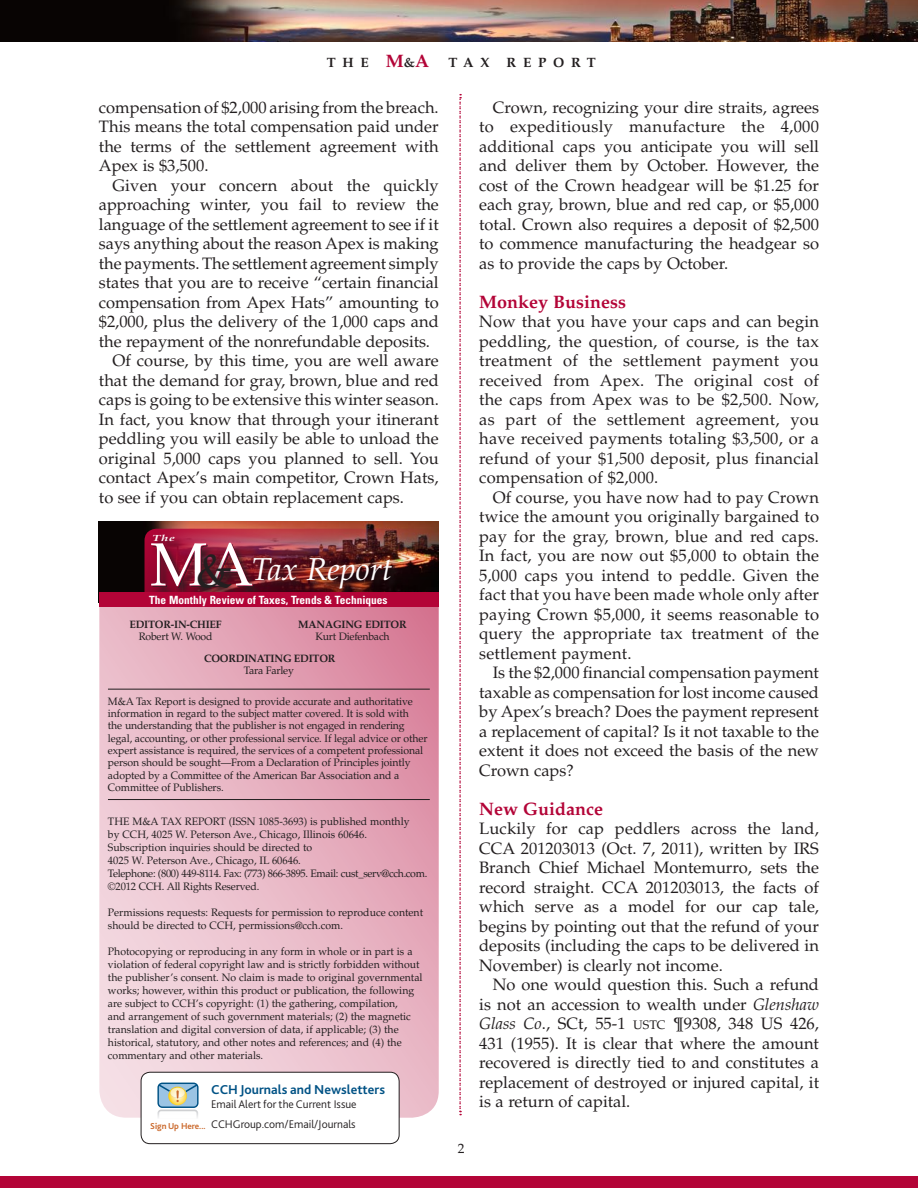
<style>
.page{position:relative;width:918px;height:1188px;background:#fff}
.page>*{position:absolute;margin:0;border:0;box-sizing:border-box;transform-origin:0 0}
.t1{font:italic 31.65px "Palatino";color:#fff}
.t2{font:700 18px "Palatino";color:#b30437}
.t3{font:16.5px/19.5px "Palatino";color:#231f20;text-align:justify}
.t4{font:700 13.5px "Bliss 2";color:#005285}
.t5{font:700 13.5px "Palatino";color:#231f20}
.t6{font:13.5px "Palatino";color:#231f20}
.t7{font:300 11.7px/20.7px "Bliss 2";color:#231f20;text-align:right}
.t8{font:700 condensed 11.4px "Univers";color:#fff}
.t9{font:10.8px/12.9px "Palatino";color:#231f20}
.t10{font:700 10.8px "Palatino";letter-spacing:-.02em;color:#231f20}
.t11{font:10.8px "Palatino";letter-spacing:-.02em;color:#231f20}
.t12{font:italic 700 8.85px "Palatino";color:#fff;scale:1.47 1}
.s1{font-size:18px;color:#b30437}
.s2{font-style:normal;font-size:60.75px;color:#231f20}
.s3{font-style:normal;font-size:47.55px;color:#231f20}
.s4{font-weight:700;font-size:9px;color:#cb692c}
.s5{font-style:italic}
.s6{font-size:12.3px}
</style>
<div class="page">
<div style="left:0;top:1177px;width:918px;height:11px;background:#b30437"></div>
<img style="left:0;top:0;width:918px;height:42px">
<svg style="left:99px;top:522px;width:340px;height:596px;background:#e8b5c4"></svg>
<div style="left:141px;top:1072px;width:258px;height:72px;background:#fff;border-radius:9px"></div>
<div style="left:141px;top:1072px;width:259px;height:72px;border:1px solid #231f20;border-radius:9px"></div>
<svg style="left:157px;top:1083px;width:42px;height:35px"></svg>
<img style="left:99px;top:522px;width:340px;height:71px">
<img style="left:145px;top:529px;width:292px;height:75px;border-radius:12px">
<div style="left:152px;top:534px;width:31px;height:17px;background:#231f20;opacity:.75"></div>
<div style="left:253px;top:557px;width:149px;height:40px;background:#231f20;opacity:.75"></div>
<div style="left:152px;top:543px;width:111px;height:53px;background:#231f20;opacity:.75"></div>
<div style="left:198px;top:553px;width:43px;height:43px;background:#231f20;opacity:.75"></div>
<div style="left:99px;top:593px;width:340px;height:14px;background:#b30437"></div>
<svg style="left:459px;top:94px;width:2px;height:1021px"></svg>
<hr style="left:108px;top:689px;width:322px;height:1px;background:#231f20">
<hr style="left:108px;top:799px;width:322px;height:1px;background:#231f20">
<p class="t5" style="left:327px;top:55px;width:30px">T he</p>
<p class="t5" style="left:386px;top:55px;width:105px"><span class="s1">M</span>&amp;<span class="s1">A</span> Ta x</p>
<p class="t5" style="left:507px;top:55px;width:32px">R eport</p>
<p class="t3" style="left:99px;top:97px;width:341px">compensation of $2,000 arising from the breach.<br>This means the total compensation paid under the terms of the settlement agreement with Apex is $3,500.</p>
<p class="t3" style="left:112px;top:175px;width:328px">Given your concern about the quickly</p>
<p class="t3" style="left:99px;top:195px;width:341px">approaching winter, you fail to review the</p>
<p class="t3" style="left:99px;top:214px;width:341px">language of the settlement agreement to see if it</p>
<p class="t3" style="left:99px;top:234px;width:341px">says anything about the reason Apex is making</p>
<p class="t3" style="left:99px;top:253px;width:341px">the payments. The settlement agreement simply</p>
<p class="t3" style="left:99px;top:273px;width:341px">states that you are to receive “certain financial</p>
<p class="t3" style="left:99px;top:292px;width:341px">compensation from Apex Hats” amounting to</p>
<p class="t3" style="left:99px;top:312px;width:341px">$2,000, plus the delivery of the 1,000 caps and</p>
<p class="t3" style="left:99px;top:331px;width:333px">the repayment of the nonrefundable deposits.</p>
<p class="t3" style="left:112px;top:351px;width:328px">Of course, by this time, you are well aware</p>
<p class="t3" style="left:99px;top:370px;width:341px">that the demand for gray, brown, blue and red</p>
<p class="t3" style="left:99px;top:390px;width:341px">caps is going to be extensive this winter season.</p>
<p class="t3" style="left:99px;top:409px;width:341px">In fact, you know that through your itinerant</p>
<p class="t3" style="left:99px;top:429px;width:341px">peddling you will easily be able to unload the</p>
<p class="t3" style="left:99px;top:448px;width:341px">original 5,000 caps you planned to sell. You</p>
<p class="t3" style="left:99px;top:468px;width:341px">contact Apex’s main competitor, Crown Hats,</p>
<p class="t3" style="left:99px;top:487px;width:307px">to see if you can obtain replacement caps.</p>
<p class="t12" style="left:153px;top:533px;width:17px">The</p>
<h1 class="t1" style="left:152px;top:550px;width:243px"><span class="s2">MA</span><span class="s3">&amp;</span> Tax Report</h1>
<p class="t8" style="left:149px;top:593px;width:240px">The Monthly Review of Taxes, Trends &amp; Techniques</p>
<p class="t10" style="left:130px;top:618px;width:94px">EDITOR-IN-CHIEF</p>
<p class="t10" style="left:298px;top:618px;width:110px">MANAGING EDITOR</p>
<p class="t11" style="left:139px;top:630px;width:75px">Robert W. Wood</p>
<p class="t11" style="left:315px;top:630px;width:76px">Kurt Diefenbach</p>
<p class="t10" style="left:204px;top:652px;width:133px">COORDINATING EDITOR</p>
<p class="t11" style="left:244px;top:664px;width:52px">Tara Farley</p>
<p class="t9" style="left:108px;top:695px;width:321px;line-height:12.3px">M&amp;A Tax Report is designed to provide accurate and authoritative information in regard to the subject matter covered. It is sold with<br>the understanding that the publisher is not engaged in rendering legal, accounting, or other professional service. If legal advice or other expert assistance is required, the services of a competent professional person should be sought—From a Declaration of Principles jointly adopted by a Committee of the American Bar Association and a Committee of Publishers.</p>
<p class="t9" style="left:108px;top:815px;width:321px">THE M&amp;A TAX REPORT (ISSN 1085-3693) is published monthly<br>by CCH, 4025 W. Peterson Ave., Chicago, Illinois 60646.<br>Subscription inquiries should be directed to<br>4025 W. Peterson Ave., Chicago, IL 60646.<br>Telephone: (800) 449-8114. Fax: (773) 866-3895. Email: cust_serv@cch.com. ©2012 CCH. All Rights Reserved.</p>
<p class="t9" style="left:108px;top:906px;width:317px">Permissions requests: Requests for permission to reproduce content should be directed to CCH, permissions@cch.com.</p>
<p class="t9" style="left:108px;top:945px;width:316px">Photocopying or reproducing in any form in whole or in part is a violation of federal copyright law and is strictly forbidden without the publisher’s consent. No claim is made to original governmental works; however, within this product or publication, the following are subject to CCH’s copyright: (1) the gathering, compilation,<br>and arrangement of such government materials; (2) the magnetic translation and digital conversion of data, if applicable; (3) the historical, statutory, and other notes and references; and (4) the commentary and other materials.</p>
<p class="t4" style="left:211px;top:1081px;width:175px">CCH Journals and Newsletters</p>
<p class="t7" style="left:150px;top:1093px;width:208px">Email Alert for the Current Issue<br><span class="s4">Sign Up Here...</span> CCHGroup.com/Email/Journals</p>
<p class="t6" style="left:458px;top:1140px;width:8px">2</p>
<p class="t3" style="left:479px;top:98px;width:341px;text-indent:13px">Crown, recognizing your dire straits, agrees to expeditiously manufacture the 4,000 additional caps you anticipate you will sell and deliver them by October. However, the cost of the Crown headgear will be $1.25 for each gray, brown, blue and red cap, or $5,000 total. Crown also requires a deposit of $2,500 to commence manufacturing the headgear so as to provide the caps by October.</p>
<p class="t2" style="left:479px;top:291px;width:148px">Monkey Business</p>
<p class="t3" style="left:479px;top:312px;width:341px">Now that you have your caps and can begin peddling, the question, of course, is the tax treatment of the settlement payment you received from Apex. The original cost of the caps from Apex was to be $2,500. Now, as part of the settlement agreement, you have received payments totaling $3,500, or a refund of your $1,500 deposit, plus financial compensation of $2,000.</p>
<p class="t3" style="left:479px;top:487px;width:341px;text-indent:13px">Of course, you have now had to pay Crown twice the amount you originally bargained to pay for the gray, brown, blue and red caps.<br>In fact, you are now out $5,000 to obtain the 5,000 caps you intend to peddle. Given the fact that you have been made whole only after paying Crown $5,000, it seems reasonable to query the appropriate tax treatment of the settlement payment.</p>
<p class="t3" style="left:479px;top:663px;width:341px;text-indent:13px">Is the $2,000 financial compensation payment taxable as compensation for lost income caused by Apex’s breach? Does the payment represent a replacement of capital? Is it not taxable to the extent it does not exceed the basis of the new Crown caps?</p>
<p class="t2" style="left:479px;top:798px;width:125px">New Guidance</p>
<p class="t3" style="left:479px;top:819px;width:341px">Luckily for cap peddlers across the land, CCA 201203013 (Oct. 7, 2011), written by IRS Branch Chief Michael Montemurro, sets the record straight. CCA 201203013, the facts of which serve as a model for our cap tale, begins by pointing out that the refund of your deposits (including the caps to be delivered in November) is clearly not income.</p>
<p class="t3" style="left:479px;top:975px;width:341px;text-indent:13px">No one would question this. Such a refund is not an accession to wealth under <span class="s5">Glenshaw Glass Co</span>., SCt, 55-1 <span class="s6">USTC</span> ¶9308, 348 US 426, 431 (1955). It is clear that where the amount recovered is directly tied to and constitutes a replacement of destroyed or injured capital, it is a return of capital.</p>
</div>
